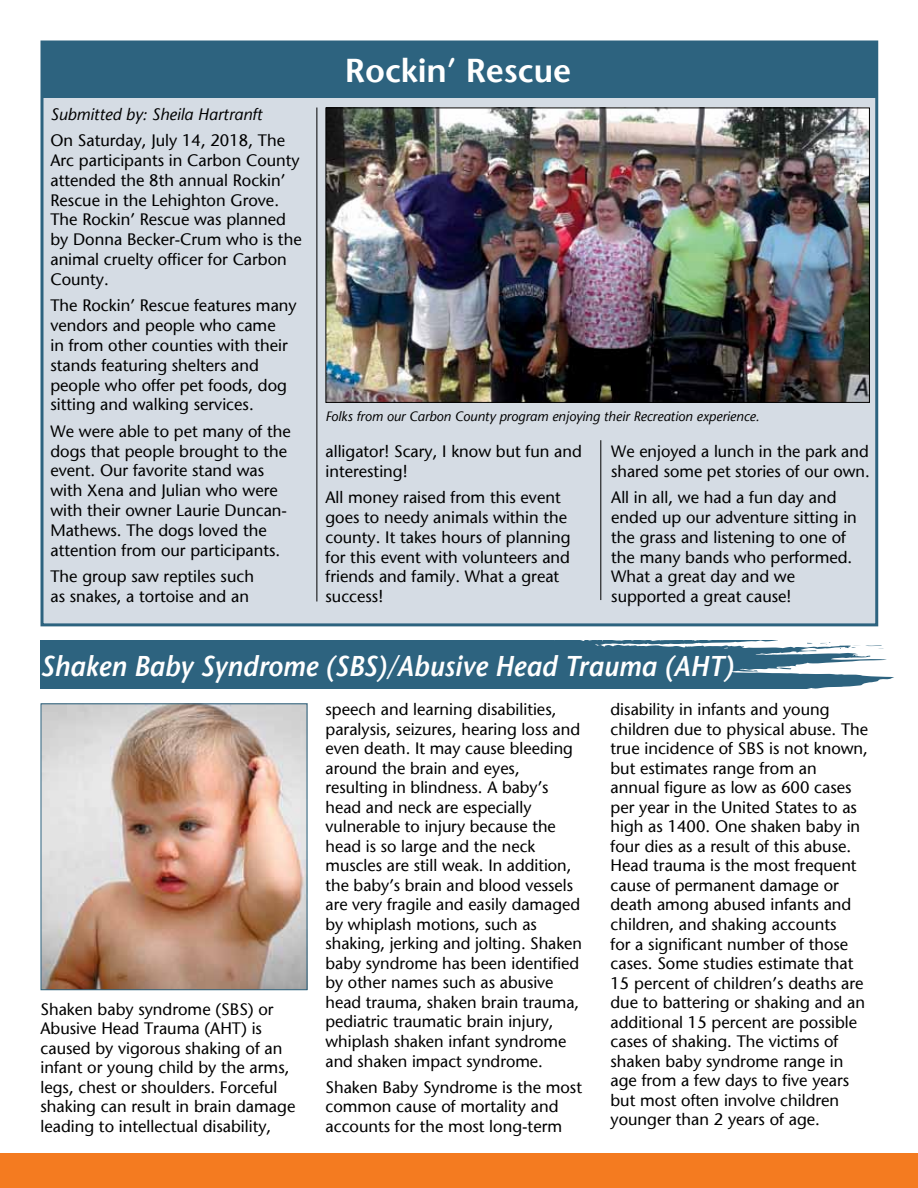
<style>
.page{position:relative;width:918px;height:1188px;background:#fff}
.page>*{position:absolute;margin:0;border:0;box-sizing:border-box;transform-origin:0 0}
.t1{font:600 33px "Stone Sans Std";color:#fff}
.t2{font:italic 600 28.5px "Stone Sans Std";color:#fff;scale:.95 1}
.t3{font:16.5px/19.5px "Stone Sans";color:#000}
.t4{font:italic 16.5px "Stone Sans";color:#000}
.t5{font:italic 500 13.5px "Stone Sans Std";color:#000}
</style>
<div class="page">
<svg style="left:40px;top:641px;width:854px;height:48px;background:#41728b"></svg>
<div style="left:0;top:1153px;width:918px;height:35px;background:#f47b20"></div>
<div style="left:40px;top:40px;width:838px;height:586px;background:#d5dce4;border:3px solid #2d637f"></div>
<div style="left:41px;top:42px;width:837px;height:55px;background:#2d637f"></div>
<hr style="left:316px;top:108px;width:1px;height:493px;background:#000">
<hr style="left:600px;top:440px;width:1px;height:160px;background:#000">
<img style="left:328px;top:110px;width:540px;height:291px">
<div style="left:326px;top:108px;width:544px;height:295px;border:1px solid #000"></div>
<img style="left:42px;top:705px;width:263px;height:283px">
<div style="left:40px;top:703px;width:267px;height:287px;border:1px solid #2d637f"></div>
<p class="t4" style="left:50px;top:104px;width:213px">Submitted by: Sheila Hartranft</p>
<p class="t3" style="left:50px;top:131px;width:253px">On Saturday, July 14, 2018, The<br>Arc participants in Carbon County attended the 8th annual Rockin’<br>Rescue in the Lehighton Grove.<br>The Rockin’ Rescue was planned by Donna Becker-Crum who is the animal cruelty officer for Carbon<br>County.</p>
<p class="t3" style="left:50px;top:296px;width:248px">The Rockin’ Rescue features many vendors and people who came<br>in from other counties with their stands featuring shelters and people who offer pet foods, dog sitting and walking services.</p>
<p class="t3" style="left:50px;top:421px;width:242px">We were able to pet many of the dogs that people brought to the event. Our favorite stand was with Xena and Julian who were with their owner Laurie Duncan-<br>Mathews. The dogs loved the attention from our participants.</p>
<p class="t3" style="left:50px;top:567px;width:205px">The group saw reptiles such as snakes, a tortoise and an</p>
<h1 class="t1" style="left:345px;top:51px;width:228px">Rockin’ Rescue</h1>
<p class="t5" style="left:326px;top:408px;width:435px">Folks from our Carbon County program enjoying their Recreation experience.</p>
<p class="t3" style="left:326px;top:441px;width:258px">alligator! Scary, I know but fun and interesting!</p>
<p class="t3" style="left:326px;top:488px;width:247px">All money raised from this event goes to needy animals within the county. It takes hours of planning for this event with volunteers and friends and family. What a great success!</p>
<p class="t3" style="left:611px;top:441px;width:260px">We enjoyed a lunch in the park and shared some pet stories of our own.</p>
<p class="t3" style="left:611px;top:488px;width:247px">All in all, we had a fun day and ended up our adventure sitting in the grass and listening to one of the many bands who performed.<br>What a great day and we supported a great cause!</p>
<h2 class="t2" style="left:40px;top:649px;width:731px">Shaken Baby Syndrome (SBS)/Abusive Head Trauma (AHT)</h2>
<p class="t3" style="left:40px;top:999px;width:256px">Shaken baby syndrome (SBS) or<br>Abusive Head Trauma (AHT) is caused by vigorous shaking of an infant or young child by the arms, legs, chest or shoulders. Forceful shaking can result in brain damage leading to intellectual disability,</p>
<p class="t3" style="left:326px;top:700px;width:258px">speech and learning disabilities, paralysis, seizures, hearing loss and even death. It may cause bleeding around the brain and eyes, resulting in blindness. A baby’s head and neck are especially vulnerable to injury because the head is so large and the neck muscles are still weak. In addition, the baby’s brain and blood vessels are very fragile and easily damaged by whiplash motions, such as shaking, jerking and jolting. Shaken baby syndrome has been identified by other names such as abusive head trauma, shaken brain trauma, pediatric traumatic brain injury, whiplash shaken infant syndrome and shaken impact syndrome.</p>
<p class="t3" style="left:326px;top:1077px;width:258px">Shaken Baby Syndrome is the most common cause of mortality and accounts for the most long-term</p>
<p class="t3" style="left:611px;top:700px;width:259px">disability in infants and young children due to physical abuse. The true incidence of SBS is not known, but estimates range from an annual figure as low as 600 cases per year in the United States to as high as 1400. One shaken baby in four dies as a result of this abuse.<br>Head trauma is the most frequent cause of permanent damage or death among abused infants and children, and shaking accounts<br>for a significant number of those cases. Some studies estimate that<br>15 percent of children’s deaths are due to battering or shaking and an additional 15 percent are possible cases of shaking. The victims of shaken baby syndrome range in age from a few days to five years but most often involve children younger than 2 years of age.</p>
</div>
